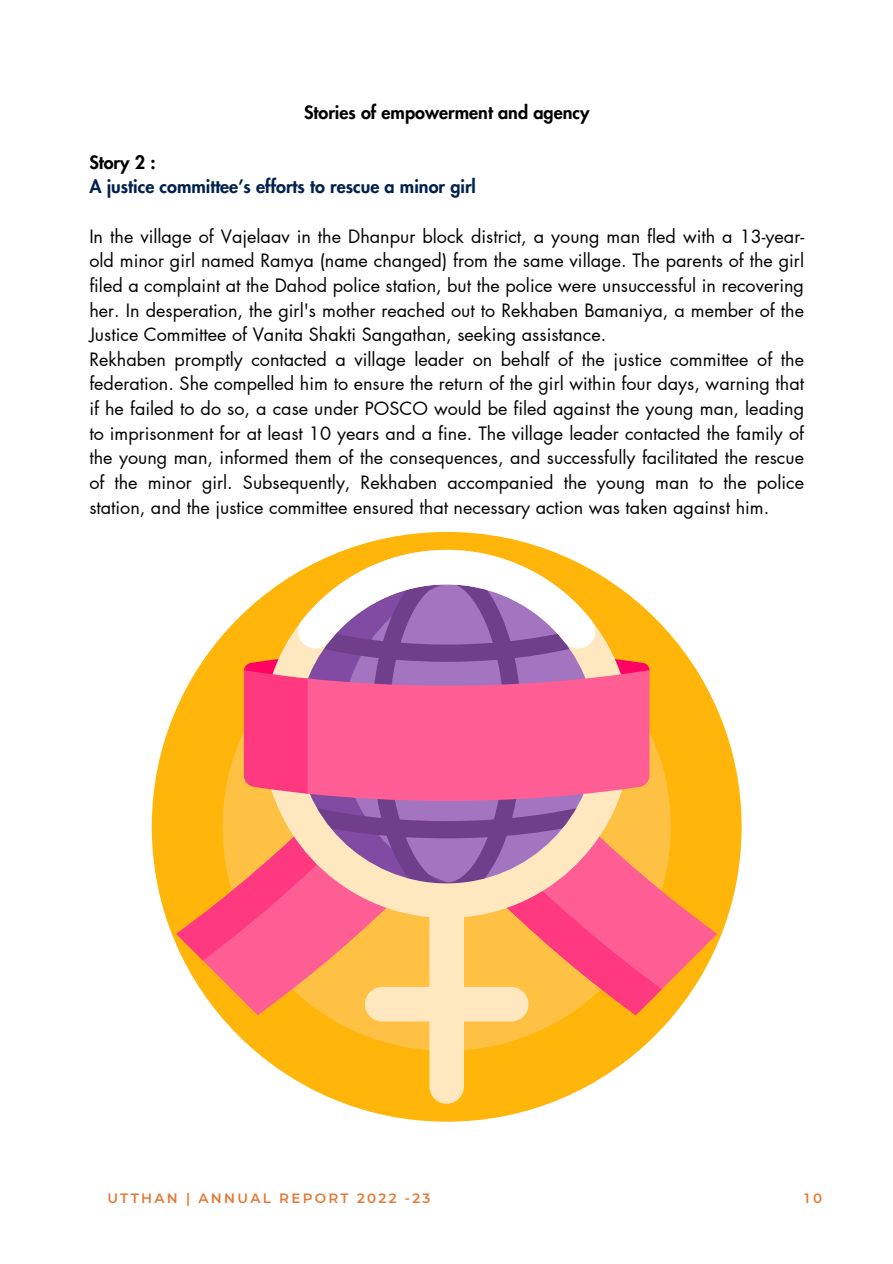
<style>
.page{position:relative;width:893px;height:1264px;background:#fff}
.page>*{position:absolute;margin:0;border:0;box-sizing:border-box;transform-origin:0 0}
.t1{font:18px/24.6px "Futura LT Pro";color:#040404;text-align:justify}
.t2{font:800 18px "Futura LT Pro";color:#00214d}
.t3{font:800 18px "Futura LT Pro";color:#000}
.t4{font:600 13.5px "Montserrat";letter-spacing:.17em;color:#e67835}
</style>
<div class="page">
<div style="left:152px;top:532px;width:589px;height:589px;background:#ffb509;border-radius:50%"></div>
<svg style="left:661px;top:647px;width:56px;height:368px"></svg>
<svg style="left:176px;top:647px;width:485px;height:368px"></svg>
<svg style="left:262px;top:793px;width:368px;height:310px"></svg>
<svg style="left:302px;top:793px;width:347px;height:8px;background:#e6799a"></svg>
<svg style="left:244px;top:550px;width:405px;height:243px"></svg>
<p class="t3" style="left:304px;top:104px;width:287px">Stories of empowerment and agency</p>
<p class="t3" style="left:89px;top:154px;width:68px">Story 2 :</p>
<p class="t2" style="left:89px;top:178px;width:388px">A justice committee’s efforts to rescue a minor girl</p>
<p class="t1" style="left:89px;top:224px;width:716px">In the village of Vajelaav in the Dhanpur block district, a young man fled with a 13-year&shy;old minor girl named Ramya (name changed) from the same village. The parents of the girl filed a complaint at the Dahod police station, but the police were unsuccessful in recovering her. In desperation, the girl's mother reached out to Rekhaben Bamaniya, a member of the Justice Committee of Vanita Shakti Sangathan, seeking assistance.</p>
<p class="t1" style="left:89px;top:347px;width:716px">Rekhaben promptly contacted a village leader on behalf of the justice committee of the federation. She compelled him to ensure the return of the girl within four days, warning that if he failed to do so, a case under POSCO would be filed against the young man, leading to imprisonment for at least 10 years and a fine. The village leader contacted the family of the young man, informed them of the consequences, and successfully facilitated the rescue of the minor girl. Subsequently, Rekhaben accompanied the young man to the police station, and the justice committee ensured that necessary action was taken against him.</p>
<p class="t4" style="left:107px;top:1190px;width:324px">UTTHAN | ANNUAL REPORT 2022 -23</p>
<p class="t4" style="left:804px;top:1190px;width:19px">10</p>
</div>
